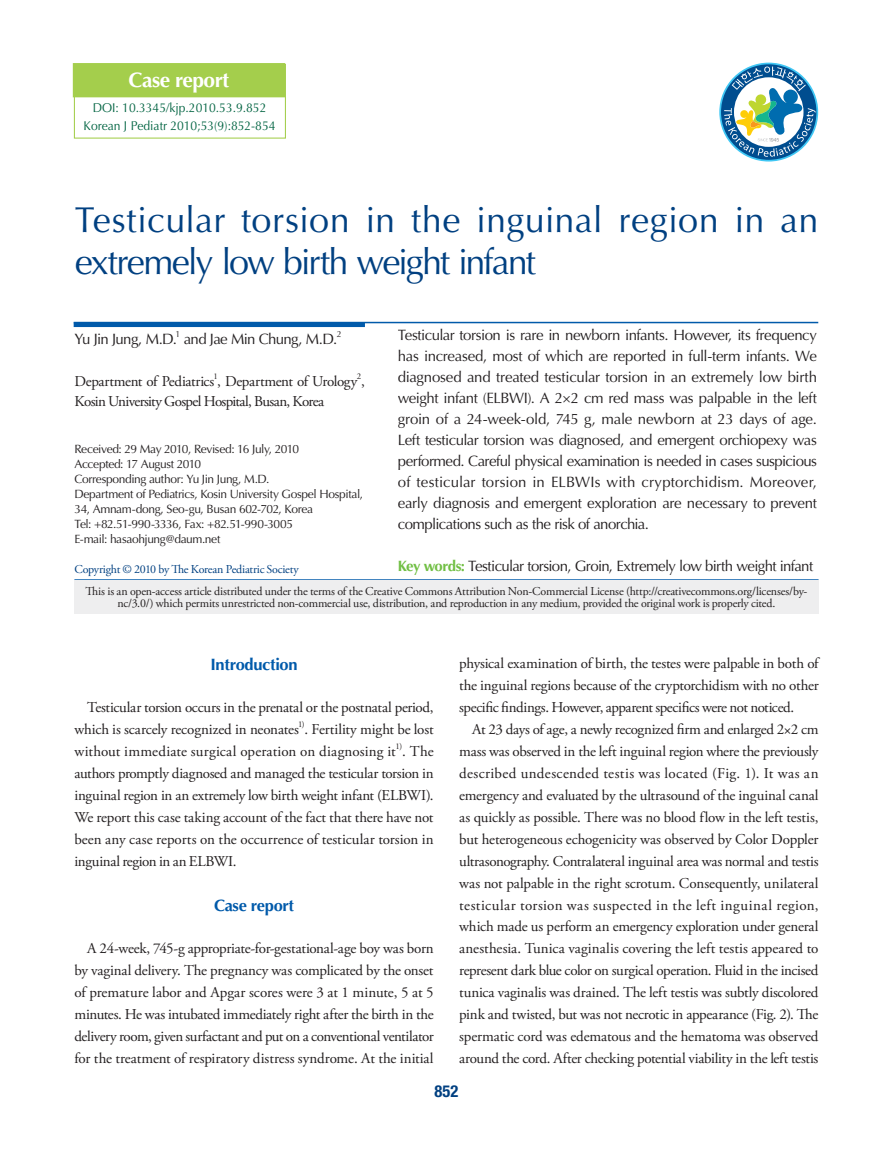
<style>
.page{position:relative;width:893px;height:1170px;background:#fff}
.page>*{position:absolute;margin:0;border:0;box-sizing:border-box;transform-origin:0 0}
.t1{font:36px/42px "Optima LT Std";letter-spacing:-.005em;color:#014081}
.t2{font:700 21px "Optima LT Std";letter-spacing:-.025em;color:#fff}
.t3{font:700 16.5px "Optima LT Std";letter-spacing:-.02em;color:#015aaa}
.t4{font:700 condensed 16.5px "Helvetica Neue";color:#014081}
.t5{font:15px/21.9px "Adobe Garamond Pro";letter-spacing:-.015em;color:#231f20;text-align:justify}
.t6{font:15px/21px "Optima LT Std";letter-spacing:-.04em;color:#231f20;text-align:justify}
.t7{font:15px "Adobe Garamond Pro";letter-spacing:.01em;color:#231f20}
.t8{font:15px "Adobe Garamond Pro";letter-spacing:-.045em;color:#231f20}
.t9{font:12.75px/18px "Optima LT Std";color:#026442;text-align:center;scale:.95 1}
.t10{font:12px/12px "Adobe Garamond Pro";letter-spacing:-.015em;color:#231f20;text-align:center}
.t11{font:12px/15px "Optima LT Std";letter-spacing:-.035em;color:#231f20}
.t12{font:12px "Adobe Garamond Pro";letter-spacing:-.02em;color:#014081}
.t13{font:8.7px "Adobe Garamond Pro";color:#231f20}
.t14{font:8.7px "Optima LT Std";color:#231f20}
.s1{font-weight:700;color:#71bf44}
</style>
<div class="page">
<div style="left:74px;top:97px;width:211px;height:40px;border:2px solid #fff"></div>
<div style="left:74px;top:64px;width:210px;height:33px;background:#a4ce4c"></div>
<div style="left:73px;top:63px;width:212px;height:34px;border:2px solid #a4ce4c"></div>
<div style="left:74px;top:64px;width:212px;height:75px;border:1px solid #a4ce4c"></div>
<svg style="left:719px;top:63px;width:99px;height:98px"></svg>
<div style="left:396px;top:321px;width:423px;height:258px;border:2px solid #fff"></div>
<div style="left:74px;top:322px;width:291px;height:5px;background:#015aaa"></div>
<hr style="left:74px;top:322px;width:744px;height:1px;background:#015aaa">
<hr style="left:74px;top:579px;width:745px;height:1px;background:#015aaa">
<div style="left:74px;top:580px;width:745px;height:34px;background:#eeeeef"></div>
<h2 class="t2" style="left:129px;top:68px;width:102px">Case report</h2>
<p class="t9" style="left:84px;top:99px;width:203px">DOI: 10.3345/kjp.2010.53.9.852<br>Korean J Pediatr 2010;53(9):852-854</p>
<h1 class="t1" style="left:75px;top:199px;width:745px">Testicular torsion in the inguinal region in an extremely low birth weight infant</h1>
<p class="t14" style="left:175px;top:329px;width:6px">1</p>
<p class="t14" style="left:337px;top:329px;width:6px">2</p>
<p class="t5" style="left:75px;top:371px;width:292px">Department of Pediatrics , Department of Urology ,</p>
<p class="t6" style="left:75px;top:329px;width:264px">Yu Jin Jung, M.D. and Jae Min Chung, M.D.</p>
<p class="t13" style="left:213px;top:371px;width:6px">1</p>
<p class="t13" style="left:357px;top:371px;width:6px">2</p>
<p class="t8" style="left:75px;top:392px;width:251px">Kosin University Gospel Hospital, Busan, Korea</p>
<p class="t11" style="left:74px;top:441px;width:290px">Received: 29 May 2010, Revised: 16 July, 2010<br>Accepted: 17 August 2010<br>Corresponding author: Yu Jin Jung, M.D.<br>Department of Pediatrics, Kosin University Gospel Hospital, 34, Amnam-dong, Seo-gu, Busan 602-702, Korea<br>Tel: +82.51-990-3336, Fax: +82.51-990-3005<br>E-mail: hasaohjung@daum.net</p>
<p class="t12" style="left:74px;top:562px;width:226px">Copyright © 2010 by The Korean Pediatric Society</p>
<p class="t6" style="left:398px;top:324px;width:421px">Testicular torsion is rare in newborn infants. However, its frequency has increased, most of which are reported in full-term infants. We diagnosed and treated testicular torsion in an extremely low birth weight infant (ELBWI). A 2×2 cm red mass was palpable in the left groin of a 24-week-old, 745 g, male newborn at 23 days of age.<br>Left testicular torsion was diagnosed, and emergent orchiopexy was performed. Careful physical examination is needed in cases suspicious of testicular torsion in ELBWIs with cryptorchidism. Moreover, early diagnosis and emergent exploration are necessary to prevent complications such as the risk of anorchia.</p>
<p class="t6" style="left:398px;top:555px;width:417px"><span class="s1">Key words:</span> Testicular torsion, Groin, Extremely low birth weight infant</p>
<p class="t10" style="left:86px;top:585px;width:723px">This is an open-access article distributed under the terms of the Creative Commons Attribution Non-Commercial License (http://creativecommons.org/licenses/by&shy;nc/3.0/) which permits unrestricted non-commercial use, distribution, and reproduction in any medium, provided the original work is properly cited.</p>
<p class="t3" style="left:210px;top:654px;width:89px">Introduction</p>
<p class="t5" style="left:74px;top:697px;width:361px;text-align:right">Testicular torsion occurs in the prenatal or the postnatal period, which is scarcely recognized in neonates . Fertility might be lost</p>
<p class="t13" style="left:298px;top:719px;width:8px">1)</p>
<p class="t7" style="left:74px;top:742px;width:361px">without immediate surgical operation on diagnosing it . The</p>
<p class="t13" style="left:395px;top:741px;width:8px">1)</p>
<p class="t5" style="left:74px;top:762px;width:361px">authors promptly diagnosed and managed the testicular torsion in inguinal region in an extremely low birth weight infant (ELBWI).<br>We report this case taking account of the fact that there have not been any case reports on the occurrence of testicular torsion in inguinal region in an ELBWI.</p>
<p class="t3" style="left:214px;top:895px;width:82px">Case report</p>
<p class="t5" style="left:74px;top:938px;width:361px;text-indent:13px">A 24-week, 745-g appropriate-for-gestational-age boy was born by vaginal delivery. The pregnancy was complicated by the onset of premature labor and Apgar scores were 3 at 1 minute, 5 at 5 minutes. He was intubated immediately right after the birth in the delivery room, given surfactant and put on a conventional ventilator for the treatment of respiratory distress syndrome. At the initial</p>
<p class="t5" style="left:459px;top:653px;width:361px">physical examination of birth, the testes were palpable in both of the inguinal regions because of the cryptorchidism with no other specific findings. However, apparent specifics were not noticed.</p>
<p class="t5" style="left:459px;top:719px;width:361px;text-indent:13px">At 23 days of age, a newly recognized firm and enlarged 2×2 cm mass was observed in the left inguinal region where the previously described undescended testis was located (Fig. 1). It was an emergency and evaluated by the ultrasound of the inguinal canal as quickly as possible. There was no blood flow in the left testis, but heterogeneous echogenicity was observed by Color Doppler ultrasonography. Contralateral inguinal area was normal and testis was not palpable in the right scrotum. Consequently, unilateral testicular torsion was suspected in the left inguinal region, which made us perform an emergency exploration under general anesthesia. Tunica vaginalis covering the left testis appeared to represent dark blue color on surgical operation. Fluid in the incised tunica vaginalis was drained. The left testis was subtly discolored pink and twisted, but was not necrotic in appearance (Fig. 2). The spermatic cord was edematous and the hematoma was observed around the cord. After checking potential viability in the left testis</p>
<p class="t4" style="left:435px;top:1081px;width:25px">852</p>
</div>
